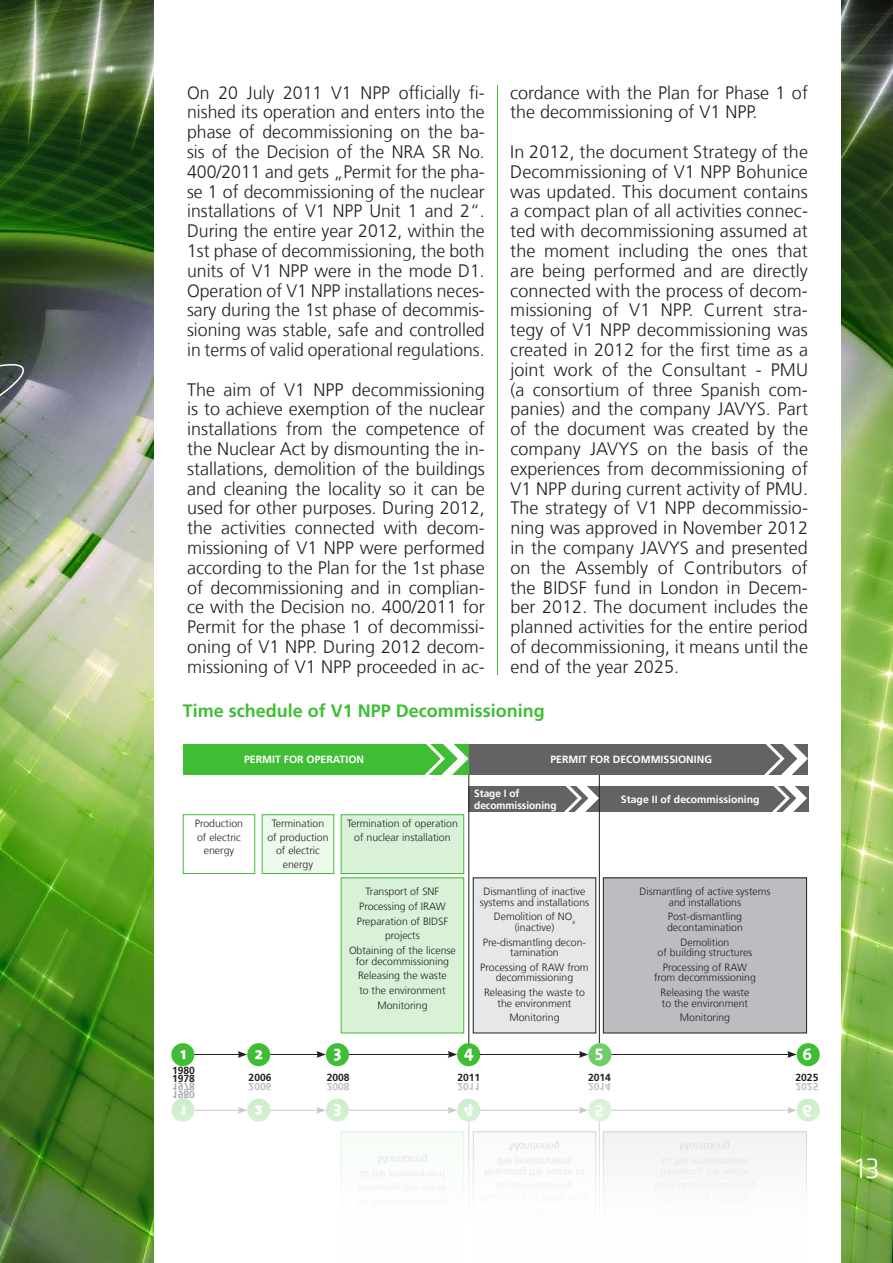
<style>
.page{position:relative;width:893px;height:1263px;background:#fff}
.page>*{position:absolute;margin:0;border:0;box-sizing:border-box;transform-origin:0 0}
.t1{font:300 30px "Klavika";color:#fff}
.t2{font:300 18px/19.8px "Frutiger LT Com";color:#231f20;text-align:justify}
.t3{font:700 18px "Frutiger LT Com";color:#3fbe35}
.t4{font:500 18px "Deva Ideal";color:#fff}
.t5{font:300 10.5px/10.5px "Frutiger LT Com";color:#231f20;text-align:center}
.t6{font:700 10.5px/12px "Frutiger LT Com";color:#fff}
.t7{font:700 10.35px "Frutiger LT Com";color:#231f20}
</style>
<div class="page">
<img style="left:0;top:0;width:153px;height:1263px">
<img style="left:842px;top:0;width:51px;height:1263px">
<svg style="left:0;top:354px;width:28px;height:162px;background:#747f79"></svg>
<hr style="left:497px;top:85px;width:1px;height:590px;background:#3fbe35">
<div style="left:469px;top:786px;width:157px;height:25px;background:#636366"></div>
<div style="left:574px;top:786px;width:234px;height:25px;background:#636366"></div>
<hr style="left:469px;top:774px;width:1px;height:269px;background:#231f20">
<hr style="left:599px;top:774px;width:1px;height:269px;background:#231f20">
<svg style="left:553px;top:774px;width:51px;height:57px"></svg>
<div style="left:183px;top:814px;width:72px;height:60px;border:1px solid #3fbe35"></div>
<div style="left:262px;top:815px;width:72px;height:58px;background:#ecf9eb"></div>
<div style="left:262px;top:814px;width:72px;height:60px;border:1px solid #3fbe35"></div>
<div style="left:341px;top:815px;width:123px;height:58px;background:#d9f2d7"></div>
<div style="left:341px;top:814px;width:123px;height:60px;border:1px solid #3fbe35"></div>
<div style="left:341px;top:878px;width:123px;height:155px;background:#d9f2d7"></div>
<div style="left:341px;top:877px;width:123px;height:156px;border:1px solid #3fbe35"></div>
<div style="left:473px;top:878px;width:123px;height:155px;background:#e6e7e9"></div>
<div style="left:603px;top:878px;width:204px;height:155px;background:#bcbdc0"></div>
<div style="left:603px;top:877px;width:204px;height:156px;border:1px solid #231f20"></div>
<div style="left:469px;top:744px;width:339px;height:30px;background:#636366"></div>
<div style="left:183px;top:744px;width:286px;height:30px;background:#3fbe35"></div>
<div style="left:171px;top:1043px;width:23px;height:23px;background:#3fbe35;border-radius:50%"></div>
<svg style="left:180px;top:1050px;width:5px;height:9px"></svg>
<div style="left:247px;top:1043px;width:23px;height:23px;background:#3fbe35;border-radius:50%"></div>
<svg style="left:255px;top:1050px;width:7px;height:9px"></svg>
<div style="left:326px;top:1043px;width:23px;height:23px;background:#3fbe35;border-radius:50%"></div>
<svg style="left:334px;top:1048px;width:7px;height:13px"></svg>
<div style="left:457px;top:1043px;width:23px;height:23px;background:#3fbe35;border-radius:50%"></div>
<svg style="left:464px;top:1049px;width:9px;height:12px"></svg>
<div style="left:588px;top:1043px;width:23px;height:23px;background:#6fce68;border-radius:50%"></div>
<div style="left:797px;top:1043px;width:23px;height:23px;background:#3fbe35;border-radius:50%"></div>
<hr style="left:194px;top:1054px;width:46px;height:1px;background:#231f20">
<svg style="left:238px;top:1051px;width:9px;height:7px"></svg>
<hr style="left:270px;top:1054px;width:49px;height:1px;background:#231f20">
<svg style="left:316px;top:1051px;width:10px;height:7px"></svg>
<hr style="left:349px;top:1054px;width:101px;height:1px;background:#231f20">
<svg style="left:448px;top:1051px;width:9px;height:7px"></svg>
<hr style="left:480px;top:1054px;width:101px;height:1px;background:#231f20">
<svg style="left:579px;top:1051px;width:9px;height:7px"></svg>
<hr style="left:611px;top:1054px;width:179px;height:1px;background:#231f20">
<svg style="left:787px;top:1051px;width:10px;height:7px"></svg>
<svg style="left:416px;top:744px;width:58px;height:47px"></svg>
<svg style="left:756px;top:744px;width:53px;height:68px"></svg>
<hr style="left:469px;top:1121px;width:1px;height:142px;background:#231f20">
<hr style="left:599px;top:1121px;width:1px;height:142px;background:#231f20">
<svg style="left:341px;top:1131px;width:123px;height:64px"></svg>
<div style="left:603px;top:1131px;width:204px;height:70px;background:#f6f6f7"></div>
<div style="left:171px;top:1098px;width:23px;height:23px;background:#d1efcf;border-radius:50%"></div>
<svg style="left:180px;top:1106px;width:5px;height:8px"></svg>
<div style="left:247px;top:1098px;width:23px;height:23px;background:#d1efce;border-radius:50%"></div>
<svg style="left:255px;top:1105px;width:7px;height:9px"></svg>
<div style="left:326px;top:1098px;width:23px;height:23px;background:#d1efce;border-radius:50%"></div>
<svg style="left:334px;top:1104px;width:7px;height:12px"></svg>
<div style="left:457px;top:1098px;width:23px;height:23px;background:#d1efce;border-radius:50%"></div>
<svg style="left:464px;top:1104px;width:9px;height:12px"></svg>
<div style="left:588px;top:1098px;width:23px;height:23px;background:#dcf3da;border-radius:50%"></div>
<div style="left:797px;top:1098px;width:23px;height:23px;background:#d1efce;border-radius:50%"></div>
<hr style="left:194px;top:1110px;width:46px;height:1px;background:#231f20">
<svg style="left:238px;top:1107px;width:9px;height:7px"></svg>
<hr style="left:270px;top:1110px;width:49px;height:1px;background:#231f20">
<svg style="left:316px;top:1107px;width:10px;height:7px"></svg>
<hr style="left:349px;top:1110px;width:101px;height:1px;background:#231f20">
<svg style="left:448px;top:1107px;width:9px;height:7px"></svg>
<hr style="left:480px;top:1110px;width:101px;height:1px;background:#231f20">
<svg style="left:579px;top:1107px;width:9px;height:7px"></svg>
<hr style="left:611px;top:1110px;width:179px;height:1px;background:#231f20">
<svg style="left:787px;top:1107px;width:10px;height:7px"></svg>
<svg style="left:473px;top:1131px;width:123px;height:64px"></svg>
<p class="t2" style="left:187px;top:83px;width:299px">On 20 July 2011 V1 NPP officially fi&shy;nished its operation and enters into the phase of decommissioning on the ba&shy;sis of the Decision of the NRA SR No.<br>400/2011 and gets „Permit for the pha&shy;se 1 of decommissioning of the nuclear installations of V1 NPP Unit 1 and 2“.<br>During the entire year 2012, within the 1st phase of decommissioning, the both units of V1 NPP were in the mode D1.<br>Operation of V1 NPP installations neces&shy;sary during the 1st phase of decommis&shy;sioning was stable, safe and controlled in terms of valid operational regulations.</p>
<p class="t2" style="left:187px;top:380px;width:299px">The aim of V1 NPP decommissioning is to achieve exemption of the nuclear installations from the competence of the Nuclear Act by dismounting the in&shy;stallations, demolition of the buildings and cleaning the locality so it can be used for other purposes. During 2012, the activities connected with decom&shy;missioning of V1 NPP were performed according to the Plan for the 1st phase of decommissioning and in complian&shy;ce with the Decision no. 400/2011 for Permit for the phase 1 of decommissi&shy;oning of V1 NPP. During 2012 decom&shy;missioning of V1 NPP proceeded in ac-</p>
<p class="t2" style="left:510px;top:83px;width:299px">cordance with the Plan for Phase 1 of the decommissioning of V1 NPP.</p>
<p class="t2" style="left:510px;top:142px;width:299px">In 2012, the document Strategy of the Decommissioning of V1 NPP Bohunice was updated. This document contains a compact plan of all activities connec&shy;ted with decommissioning assumed at the moment including the ones that are being performed and are directly connected with the process of decom&shy;missioning of V1 NPP. Current stra&shy;tegy of V1 NPP decommissioning was created in 2012 for the first time as a joint work of the Consultant - PMU (a consortium of three Spanish com&shy;panies) and the company JAVYS. Part of the document was created by the company JAVYS on the basis of the experiences from decommissioning of V1 NPP during current activity of PMU.<br>The strategy of V1 NPP decommissio&shy;ning was approved in November 2012 in the company JAVYS and presented on the Assembly of Contributors of the BIDSF fund in London in Decem&shy;ber 2012. The document includes the planned activities for the entire period of decommissioning, it means until the end of the year 2025.</p>
<p class="t3" style="left:183px;top:700px;width:364px">Time schedule of V1 NPP Decommissioning</p>
<p class="t6" style="left:244px;top:753px;width:70px">Permit for ope</p>
<p class="t6" style="left:326px;top:753px;width:26px">ration</p>
<p class="t6" style="left:550px;top:753px;width:70px">Permit for decommissioning</p>
<p class="t5" style="left:195px;top:817px;width:50px;line-height:13.5px">Production of electric energy</p>
<p class="t5" style="left:267px;top:817px;width:63px;line-height:13.5px">Termination of production of electric energy</p>
<p class="t5" style="left:347px;top:817px;width:112px;line-height:13.5px">Termination of operation of nuclear installation</p>
<p class="t5" style="left:349px;top:884px;width:108px;line-height:14.7px">Transport of SNF<br>Processing of IRAW<br>Preparation of BIDSF projects<br>Obtaining of the license</p>
<p class="t5" style="left:356px;top:954px;width:95px;line-height:14.7px">for decommissioning<br>Releasing the waste to the environment<br>Monitoring</p>
<p class="t6" style="left:474px;top:787px;width:84px">Stage I of decommissioning</p>
<p class="t6" style="left:621px;top:793px;width:140px">Stage II of decommissioning</p>
<p class="t5" style="left:480px;top:886px;width:111px">Dismantling of inactive systems and installations</p>
<p class="t5" style="left:494px;top:911px;width:83px">Demolition of NO<sub>x </sub>(inactive)</p>
<p class="t5" style="left:483px;top:937px;width:105px">Pre-dismantling decon&shy;tamination</p>
<p class="t5" style="left:480px;top:962px;width:110px">Processing of RAW from decommissioning</p>
<p class="t5" style="left:484px;top:987px;width:102px">Releasing the waste to the environment</p>
<p class="t5" style="left:509px;top:1012px;width:52px">Monitoring</p>
<p class="t5" style="left:639px;top:886px;width:133px">Dismantling of active systems and installations</p>
<p class="t5" style="left:667px;top:911px;width:77px;text-align:left">Post-dismantling decontamination</p>
<p class="t5" style="left:657px;top:937px;width:96px">Demolition<br>of building structures</p>
<p class="t5" style="left:654px;top:962px;width:103px">Processing of RAW from decommissioning</p>
<p class="t5" style="left:661px;top:987px;width:90px;text-align:left">Releasing the waste to the environment</p>
<p class="t5" style="left:680px;top:1012px;width:52px">Monitoring</p>
<p class="t4" style="left:595px;top:1043px;width:10px">5</p>
<p class="t4" style="left:803px;top:1043px;width:11px">6</p>
<p class="t7" style="left:172px;top:1064px;width:24px">1980</p>
<p class="t7" style="left:172px;top:1072px;width:24px">1978</p>
<p class="t7" style="left:249px;top:1072px;width:24px">2006</p>
<p class="t7" style="left:327px;top:1072px;width:24px">2008</p>
<p class="t7" style="left:457px;top:1072px;width:24px">2011</p>
<p class="t7" style="left:588px;top:1072px;width:24px">2014</p>
<p class="t7" style="left:795px;top:1072px;width:24px">2025</p>
<h1 class="t1" style="left:855px;top:1152px;width:26px">13</h1>
</div>
